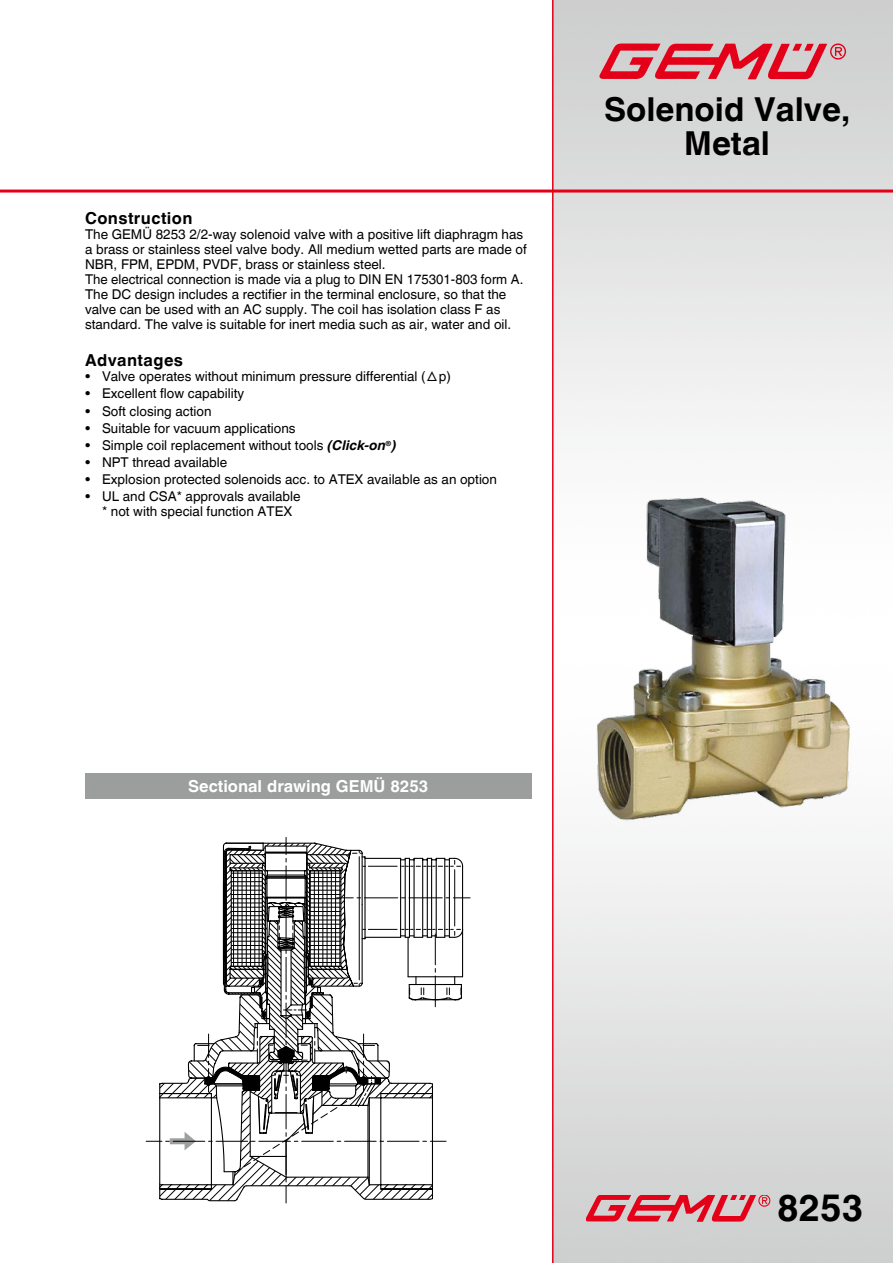
<style>
.page{position:relative;width:893px;height:1263px;background:#fff}
.page>*{position:absolute;margin:0;border:0;box-sizing:border-box;transform-origin:0 0}
.t1{font:700 37.5px "Helvetica World";color:#000}
.t2{font:700 33px/33px "Helvetica World";color:#000;text-align:center}
.t3{font:700 16.5px "Helvetica World";color:#fff}
.t4{font:700 16.5px "Helvetica World";letter-spacing:.025em;color:#000}
.t5{font:13.5px/15px "Helvetica World";color:#000}
.s1{font-size:16.5px}
.s2{font-weight:700;font-style:italic}
</style>
<div class="page">
<img style="left:554px;top:0;width:339px;height:1263px">
<hr style="left:0;top:190px;width:893px;height:3px;background:#e30018">
<hr style="left:552px;top:0;width:2px;height:1263px;background:#e30018">
<img style="left:594px;top:37px;width:260px;height:54px">
<img style="left:587px;top:1195px;width:187px;height:34px">
<img style="left:591px;top:492px;width:269px;height:335px">
<svg style="left:146px;top:837px;width:324px;height:366px"></svg>
<div style="left:85px;top:773px;width:446px;height:26px;background:#9c9d9d"></div>
<p class="t4" style="left:85px;top:209px;width:109px">Construction</p>
<p class="t5" style="left:85px;top:227px;width:443px">The GEMÜ 8253 2/2-way solenoid valve with a positive lift diaphragm has a brass or stainless steel valve body. All medium wetted parts are made of NBR, FPM, EPDM, PVDF, brass or stainless steel.<br>The electrical connection is made via a plug to DIN EN 175301-803 form A.<br>The DC design includes a rectifier in the terminal enclosure, so that the valve can be used with an AC supply. The coil has isolation class F as standard. The valve is suitable for inert media such as air, water and oil.</p>
<p class="t4" style="left:85px;top:351px;width:100px">Advantages</p>
<p class="t5" style="left:85px;top:369px;width:367px">• Valve operates without minimum pressure differential (<span class="s1">△</span>p)</p>
<p class="t5" style="left:85px;top:386px;width:161px">• Excellent flow capability</p>
<p class="t5" style="left:85px;top:403px;width:128px">• Soft closing action</p>
<p class="t5" style="left:85px;top:421px;width:212px">• Suitable for vacuum applications</p>
<p class="t5" style="left:85px;top:438px;width:313px">• Simple coil replacement without tools <span class="s2">(Click-on</span><sup>®</sup><span class="s2">)</span></p>
<p class="t5" style="left:85px;top:455px;width:144px">• NPT thread available</p>
<p class="t5" style="left:85px;top:472px;width:413px">• Explosion protected solenoids acc. to ATEX available as an option</p>
<p class="t5" style="left:102px;top:489px;width:200px;text-indent:-17px">• UL and CSA* approvals available * not with special function ATEX</p>
<h2 class="t2" style="left:604px;top:94px;width:248px">Solenoid Valve,<br>Metal</h2>
<p class="t3" style="left:188px;top:777px;width:242px">Sectional drawing GEMÜ 8253</p>
<h1 class="t1" style="left:777px;top:1186px;width:88px">8253</h1>
</div>
